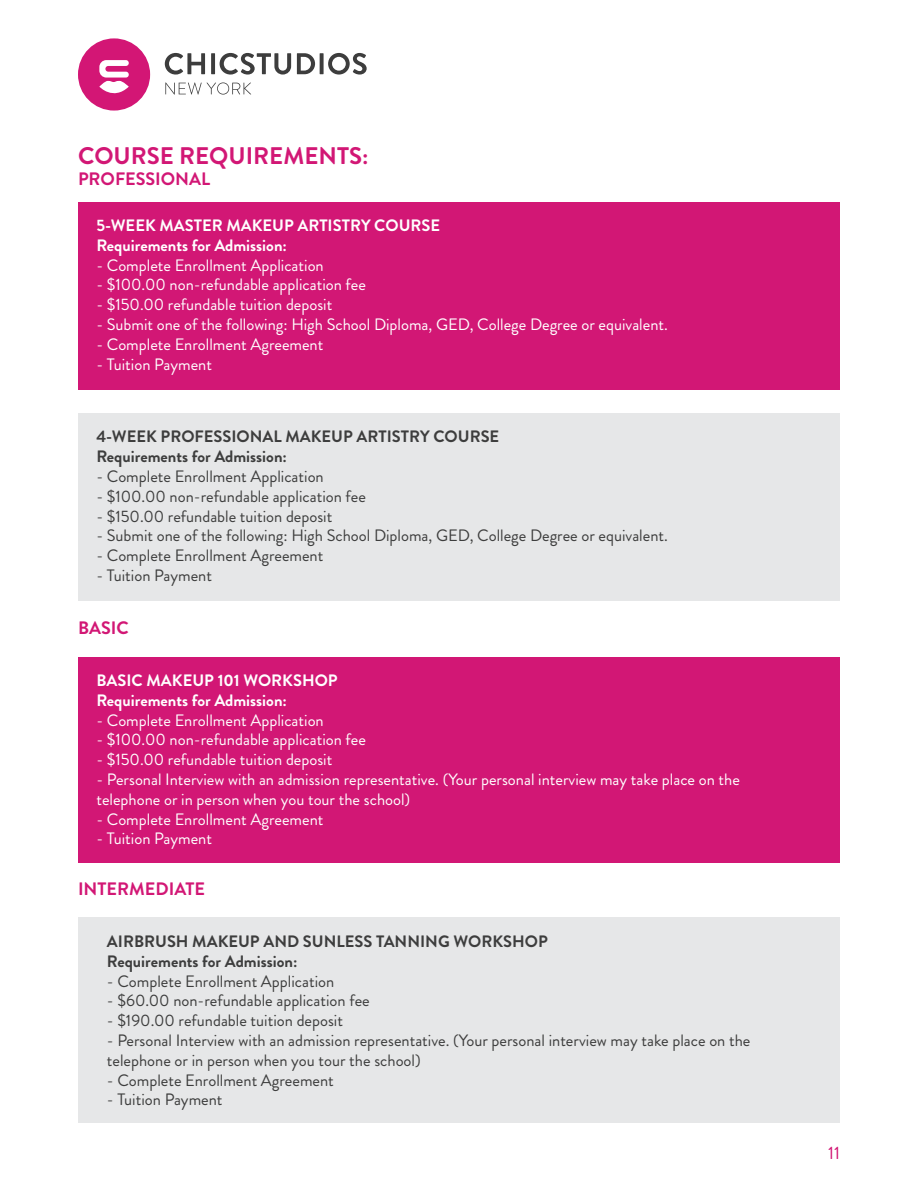
<style>
.page{position:relative;width:918px;height:1188px;background:#fff}
.page>*{position:absolute;margin:0;border:0;box-sizing:border-box;transform-origin:0 0}
.t1{font:700 24px "Brandon Grotesque";color:#d21775}
.t2{font:700 18px "Brandon Grotesque";color:#d21775}
.t3{font:18px "Brandon Grotesque";color:#d21775}
.t4{font:16.5px/19.8px "Brandon Grotesque";color:#fff}
.t5{font:16.5px/19.8px "Brandon Grotesque";color:#3d3d3d}
.t6{font:700 16.5px/19.8px "Brandon Grotesque";color:#3d3d3d}
.t7{font:700 16.5px/19.8px "Brandon Grotesque";color:#fff}
</style>
<div class="page">
<div style="left:78px;top:202px;width:762px;height:188px;background:#d21775"></div>
<div style="left:78px;top:414px;width:762px;height:187px;background:#e6e7e8"></div>
<div style="left:78px;top:657px;width:762px;height:205px;background:#d21775"></div>
<div style="left:78px;top:918px;width:762px;height:205px;background:#e6e7e8"></div>
<div style="left:78px;top:38px;width:72px;height:73px;background:#d31675;border-radius:50%"></div>
<svg style="left:99px;top:60px;width:30px;height:34px"></svg>
<svg style="left:165px;top:53px;width:40px;height:22px"></svg>
<svg style="left:211px;top:53px;width:4px;height:21px"></svg>
<svg style="left:220px;top:53px;width:71px;height:22px"></svg>
<svg style="left:297px;top:53px;width:18px;height:21px"></svg>
<svg style="left:320px;top:53px;width:4px;height:21px"></svg>
<svg style="left:328px;top:53px;width:39px;height:22px"></svg>
<svg style="left:165px;top:82px;width:86px;height:13px"></svg>
<h1 class="t1" style="left:78px;top:139px;width:292px">COURSE REQUIREMENTS:</h1>
<p class="t2" style="left:78px;top:167px;width:134px">PROFESSIONAL</p>
<p class="t7" style="left:96px;top:216px;width:345px">5-WEEK MASTER MAKEUP ARTISTRY COURSE<br>Requirements for Admission:</p>
<p class="t4" style="left:96px;top:255px;width:229px">- Complete Enrollment Application</p>
<p class="t4" style="left:96px;top:275px;width:271px">- $100.00 non-refundable application fee</p>
<p class="t4" style="left:96px;top:295px;width:237px">- $150.00 refundable tuition deposit</p>
<p class="t4" style="left:96px;top:315px;width:573px">- Submit one of the following: High School Diploma, GED, College Degree or equivalent.</p>
<p class="t4" style="left:96px;top:334px;width:229px">- Complete Enrollment Agreement</p>
<p class="t4" style="left:96px;top:354px;width:117px">- Tuition Payment</p>
<p class="t6" style="left:96px;top:427px;width:404px">4-WEEK PROFESSIONAL MAKEUP ARTISTRY COURSE<br>Requirements for Admission:</p>
<p class="t5" style="left:96px;top:467px;width:229px">- Complete Enrollment Application</p>
<p class="t5" style="left:96px;top:487px;width:271px">- $100.00 non-refundable application fee</p>
<p class="t5" style="left:96px;top:506px;width:237px">- $150.00 refundable tuition deposit</p>
<p class="t5" style="left:96px;top:526px;width:573px">- Submit one of the following: High School Diploma, GED, College Degree or equivalent.</p>
<p class="t5" style="left:96px;top:546px;width:229px">- Complete Enrollment Agreement</p>
<p class="t5" style="left:96px;top:566px;width:117px">- Tuition Payment</p>
<p class="t2" style="left:78px;top:615px;width:52px">BASIC</p>
<p class="t7" style="left:96px;top:671px;width:243px">BASIC MAKEUP 101 WORKSHOP<br>Requirements for Admission:</p>
<p class="t4" style="left:96px;top:710px;width:229px">- Complete Enrollment Application</p>
<p class="t4" style="left:96px;top:730px;width:271px">- $100.00 non-refundable application fee</p>
<p class="t4" style="left:96px;top:750px;width:237px">- $150.00 refundable tuition deposit</p>
<p class="t4" style="left:96px;top:770px;width:645px">- Personal Interview with an admission representative. (Your personal interview may take place on the telephone or in person when you tour the school)</p>
<p class="t4" style="left:96px;top:809px;width:229px">- Complete Enrollment Agreement</p>
<p class="t4" style="left:96px;top:829px;width:117px">- Tuition Payment</p>
<p class="t2" style="left:78px;top:876px;width:129px">INTERMEDIATE</p>
<p class="t6" style="left:107px;top:932px;width:442px">AIRBRUSH MAKEUP AND SUNLESS TANNING WORKSHOP<br>Requirements for Admission:</p>
<p class="t5" style="left:107px;top:971px;width:229px">- Complete Enrollment Application</p>
<p class="t5" style="left:107px;top:991px;width:264px">- $60.00 non-refundable application fee</p>
<p class="t5" style="left:107px;top:1011px;width:238px">- $190.00 refundable tuition deposit</p>
<p class="t5" style="left:107px;top:1031px;width:645px">- Personal Interview with an admission representative. (Your personal interview may take place on the telephone or in person when you tour the school)</p>
<p class="t5" style="left:107px;top:1070px;width:229px">- Complete Enrollment Agreement</p>
<p class="t5" style="left:107px;top:1090px;width:117px">- Tuition Payment</p>
<p class="t3" style="left:828px;top:1140px;width:13px">11</p>
</div>
